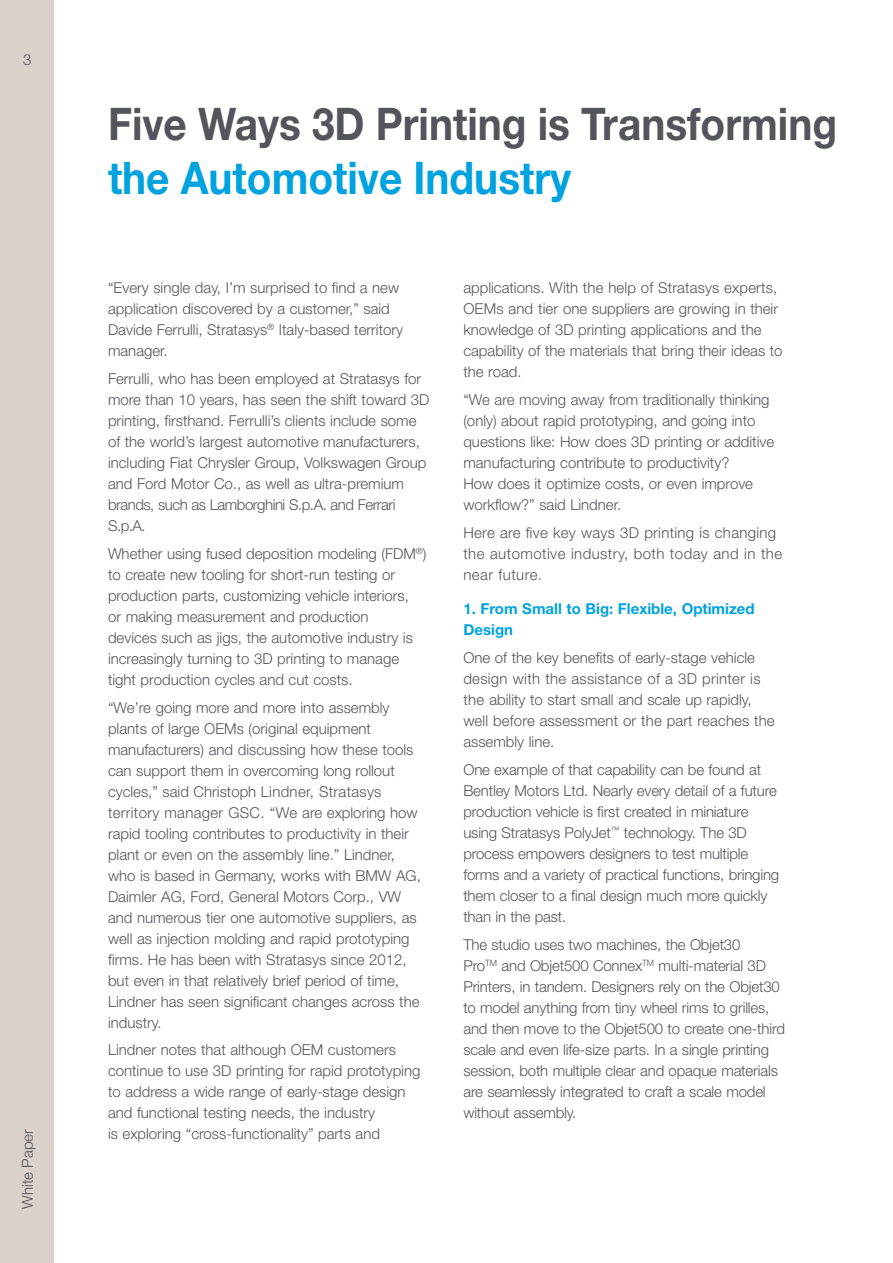
<style>
.page{position:relative;width:893px;height:1263px;background:#fff}
.page>*{position:absolute;margin:0;border:0;box-sizing:border-box;transform-origin:0 0}
.t1{font:700 45px "Helvetica Neue LT Std";color:#54555a;scale:.9 1}
.t2{font:700 45px "Helvetica Neue LT Std";color:#00a2df;scale:.9 1}
.t3{font:300 15px/21px "Helvetica Neue LT Std";color:#54555a}
.t4{font:300 15px/21px "Helvetica Neue LT Std";letter-spacing:.03em;color:#54555a}
.t5{font:700 15px/21px "Helvetica Neue LT Std";color:#00a2df}
</style>
<div class="page">
<div style="left:0;top:0;width:54px;height:1263px;background:#dad1cb"></div>
<p class="t3" style="left:23px;top:49px;width:10px">3</p>
<p class="t3" style="left:17px;top:1209px;width:82px;rotate:-90deg">White Paper</p>
<h1 class="t1" style="left:108px;top:96px;width:812px">Five Ways 3D Printing is Transforming</h1>
<h1 class="t2" style="left:108px;top:150px;width:516px">the Automotive Industry</h1>
<p class="t3" style="left:108px;top:277px;width:297px">“Every single day, I’m surprised to find a new application discovered by a customer,” said Davide Ferrulli, Stratasys<sup>®</sup> Italy-based territory manager.</p>
<p class="t3" style="left:108px;top:368px;width:323px">Ferrulli, who has been employed at Stratasys for more than 10 years, has seen the shift toward 3D printing, firsthand. Ferrulli’s clients include some of the world’s largest automotive manufacturers, including Fiat Chrysler Group, Volkswagen Group and Ford Motor Co., as well as ultra-premium brands, such as Lamborghini S.p.A. and Ferrari S.p.A.</p>
<p class="t3" style="left:108px;top:543px;width:320px">Whether using fused deposition modeling (FDM<sup>®</sup>) to create new tooling for short-run testing or production parts, customizing vehicle interiors,<br>or making measurement and production<br>devices such as jigs, the automotive industry is increasingly turning to 3D printing to manage tight production cycles and cut costs.</p>
<p class="t3" style="left:108px;top:696px;width:314px">“We’re going more and more into assembly plants of large OEMs (original equipment manufacturers) and discussing how these tools can support them in overcoming long rollout cycles,” said Christoph Lindner, Stratasys territory manager GSC. “We are exploring how rapid tooling contributes to productivity in their plant or even on the assembly line.” Lindner, who is based in Germany, works with BMW AG, Daimler AG, Ford, General Motors Corp., VW and numerous tier one automotive suppliers, as well as injection molding and rapid prototyping firms. He has been with Stratasys since 2012, but even in that relatively brief period of time, Lindner has seen significant changes across the industry.</p>
<p class="t3" style="left:108px;top:1039px;width:314px">Lindner notes that although OEM customers continue to use 3D printing for rapid prototyping to address a wide range of early-stage design and functional testing needs, the industry<br>is exploring “cross-functionality” parts and</p>
<p class="t3" style="left:463px;top:277px;width:321px">applications. With the help of Stratasys experts, OEMs and tier one suppliers are growing in their knowledge of 3D printing applications and the capability of the materials that bring their ideas to the road.</p>
<p class="t3" style="left:463px;top:389px;width:312px">“We are moving away from traditionally thinking (only) about rapid prototyping, and going into questions like: How does 3D printing or additive manufacturing contribute to productivity?<br>How does it optimize costs, or even improve workflow?” said Lindner.</p>
<p class="t4" style="left:463px;top:522px;width:320px">Here are five key ways 3D printing is changing the automotive industry, both today and in the near future.</p>
<p class="t5" style="left:463px;top:598px;width:293px">1. From Small to Big: Flexible, Optimized<br>Design</p>
<p class="t3" style="left:463px;top:647px;width:313px">One of the key benefits of early-stage vehicle design with the assistance of a 3D printer is the ability to start small and scale up rapidly, well before assessment or the part reaches the assembly line.</p>
<p class="t3" style="left:463px;top:759px;width:317px">One example of that capability can be found at Bentley Motors Ltd. Nearly every detail of a future production vehicle is first created in miniature using Stratasys PolyJet<sup>™</sup> technology. The 3D process empowers designers to test multiple forms and a variety of practical functions, bringing them closer to a final design much more quickly than in the past.</p>
<p class="t3" style="left:463px;top:933px;width:323px">The studio uses two machines, the Objet30<br>Pro<sup>TM</sup> and Objet500 Connex<sup>TM</sup> multi-material 3D Printers, in tandem. Designers rely on the Objet30 to model anything from tiny wheel rims to grilles, and then move to the Objet500 to create one-third scale and even life-size parts. In a single printing session, both multiple clear and opaque materials are seamlessly integrated to craft a scale model without assembly.</p>
</div>
